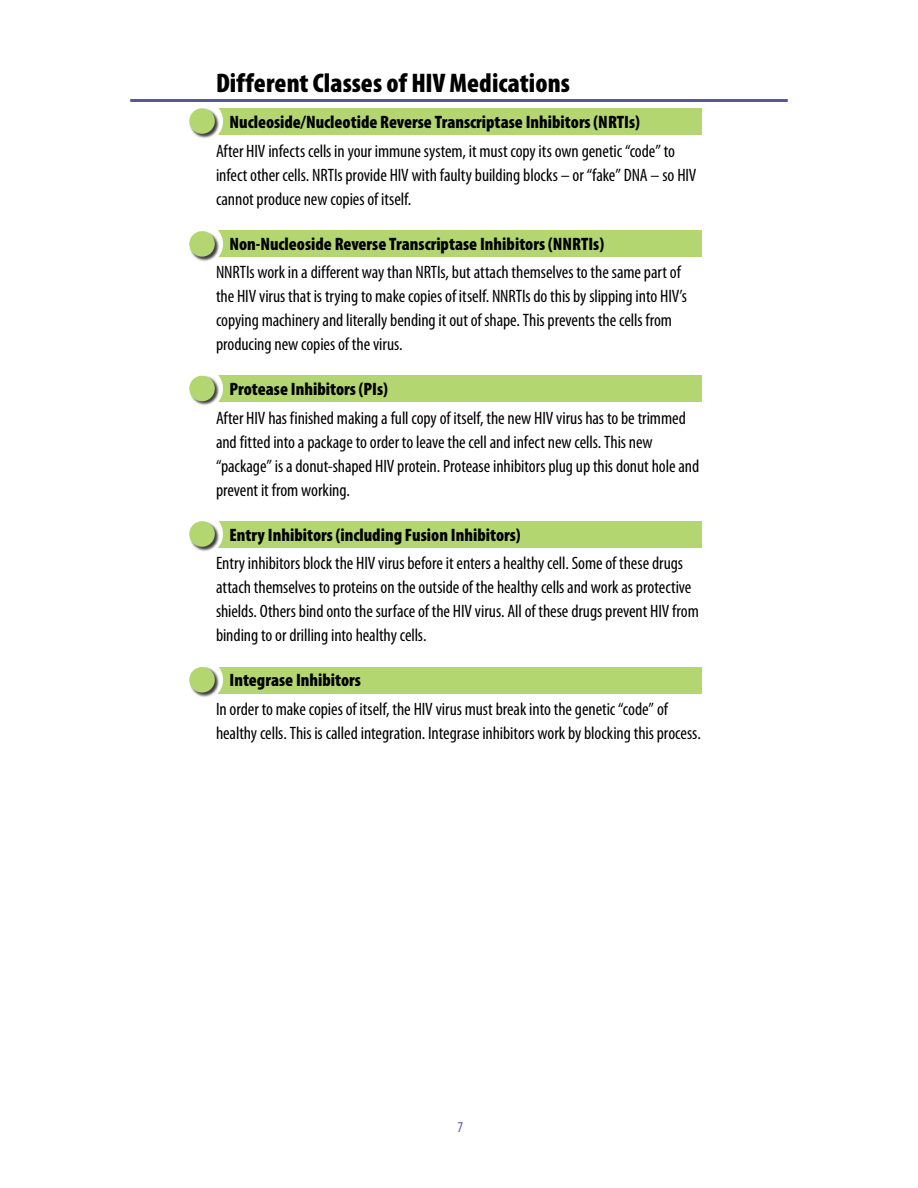
<style>
.page{position:relative;width:918px;height:1188px;background:#fff}
.page>*{position:absolute;margin:0;border:0;box-sizing:border-box;transform-origin:0 0}
.t1{font:900 condensed 27px "Myriad Pro";color:#000}
.t2{font:condensed 18px/24px "Myriad Pro";letter-spacing:-.005em;color:#000}
.t3{font:900 condensed 18px "Myriad Pro";color:#000}
.t4{font:condensed 15px "Myriad Pro";color:#5b5794}
</style>
<div class="page">
<div style="left:216px;top:108px;width:486px;height:27px;background:#b4d670"></div>
<div style="left:181px;top:100px;width:42px;height:42px;border:3px solid #fff;border-radius:50%"></div>
<div style="left:189px;top:108px;width:31px;height:31px;background:#000;opacity:.75"></div>
<div style="left:189px;top:108px;width:26px;height:26px;background:#b4d670;border-radius:50%"></div>
<div style="left:216px;top:230px;width:486px;height:27px;background:#b4d670"></div>
<div style="left:183px;top:224px;width:39px;height:39px;background:#fff;border-radius:50%"></div>
<div style="left:181px;top:223px;width:42px;height:42px;border:3px solid #fff;border-radius:50%"></div>
<div style="left:189px;top:231px;width:31px;height:30px;background:#000;opacity:.75"></div>
<div style="left:189px;top:231px;width:26px;height:26px;background:#b4d670;border-radius:50%"></div>
<div style="left:216px;top:375px;width:486px;height:27px;background:#b4d670"></div>
<div style="left:183px;top:369px;width:39px;height:39px;background:#fff;border-radius:50%"></div>
<div style="left:181px;top:368px;width:42px;height:42px;border:3px solid #fff;border-radius:50%"></div>
<div style="left:189px;top:376px;width:31px;height:30px;background:#000;opacity:.75"></div>
<div style="left:189px;top:376px;width:26px;height:25px;background:#b4d670;border-radius:50%"></div>
<div style="left:216px;top:521px;width:486px;height:27px;background:#b4d670"></div>
<div style="left:181px;top:513px;width:42px;height:42px;border:3px solid #fff;border-radius:50%"></div>
<div style="left:189px;top:521px;width:31px;height:31px;background:#000;opacity:.75"></div>
<div style="left:189px;top:521px;width:26px;height:26px;background:#b4d670;border-radius:50%"></div>
<div style="left:216px;top:667px;width:486px;height:27px;background:#b4d670"></div>
<div style="left:181px;top:659px;width:42px;height:42px;border:3px solid #fff;border-radius:50%"></div>
<div style="left:189px;top:667px;width:31px;height:30px;background:#000;opacity:.75"></div>
<div style="left:189px;top:667px;width:26px;height:26px;background:#b4d670;border-radius:50%"></div>
<hr style="left:130px;top:99px;width:658px;height:3px;background:#5b5794">
<h1 class="t1" style="left:216px;top:68px;width:355px">Different Classes of HIV Medications</h1>
<p class="t3" style="left:230px;top:112px;width:412px">Nucleoside/Nucleotide Reverse Transcriptase Inhibitors (NRTIs)</p>
<p class="t2" style="left:216px;top:139px;width:482px">After HIV infects cells in your immune system, it must copy its own genetic “code” to infect other cells. NRTIs provide HIV with faulty building blocks – or “fake” DNA – so HIV cannot produce new copies of itself.</p>
<p class="t3" style="left:230px;top:234px;width:376px">Non-Nucleoside Reverse Transcriptase Inhibitors (NNRTIs)</p>
<p class="t2" style="left:216px;top:261px;width:473px">NNRTIs work in a different way than NRTIs, but attach themselves to the same part of the HIV virus that is trying to make copies of itself. NNRTIs do this by slipping into HIV’s copying machinery and literally bending it out of shape. This prevents the cells from producing new copies of the virus.</p>
<p class="t3" style="left:230px;top:379px;width:160px">Protease Inhibitors (PIs)</p>
<p class="t2" style="left:216px;top:406px;width:485px">After HIV has finished making a full copy of itself, the new HIV virus has to be trimmed and fitted into a package to order to leave the cell and infect new cells. This new “package” is a donut-shaped HIV protein. Protease inhibitors plug up this donut hole and prevent it from working.</p>
<p class="t3" style="left:230px;top:525px;width:293px">Entry Inhibitors (including Fusion Inhibitors)</p>
<p class="t2" style="left:216px;top:552px;width:484px">Entry inhibitors block the HIV virus before it enters a healthy cell. Some of these drugs attach themselves to proteins on the outside of the healthy cells and work as protective shields. Others bind onto the surface of the HIV virus. All of these drugs prevent HIV from binding to or drilling into healthy cells.</p>
<p class="t3" style="left:230px;top:670px;width:133px">Integrase Inhibitors</p>
<p class="t2" style="left:216px;top:697px;width:486px">In order to make copies of itself, the HIV virus must break into the genetic “code” of healthy cells. This is called integration. Integrase inhibitors work by blocking this process.</p>
<p class="t4" style="left:457px;top:1119px;width:7px">7</p>
</div>
